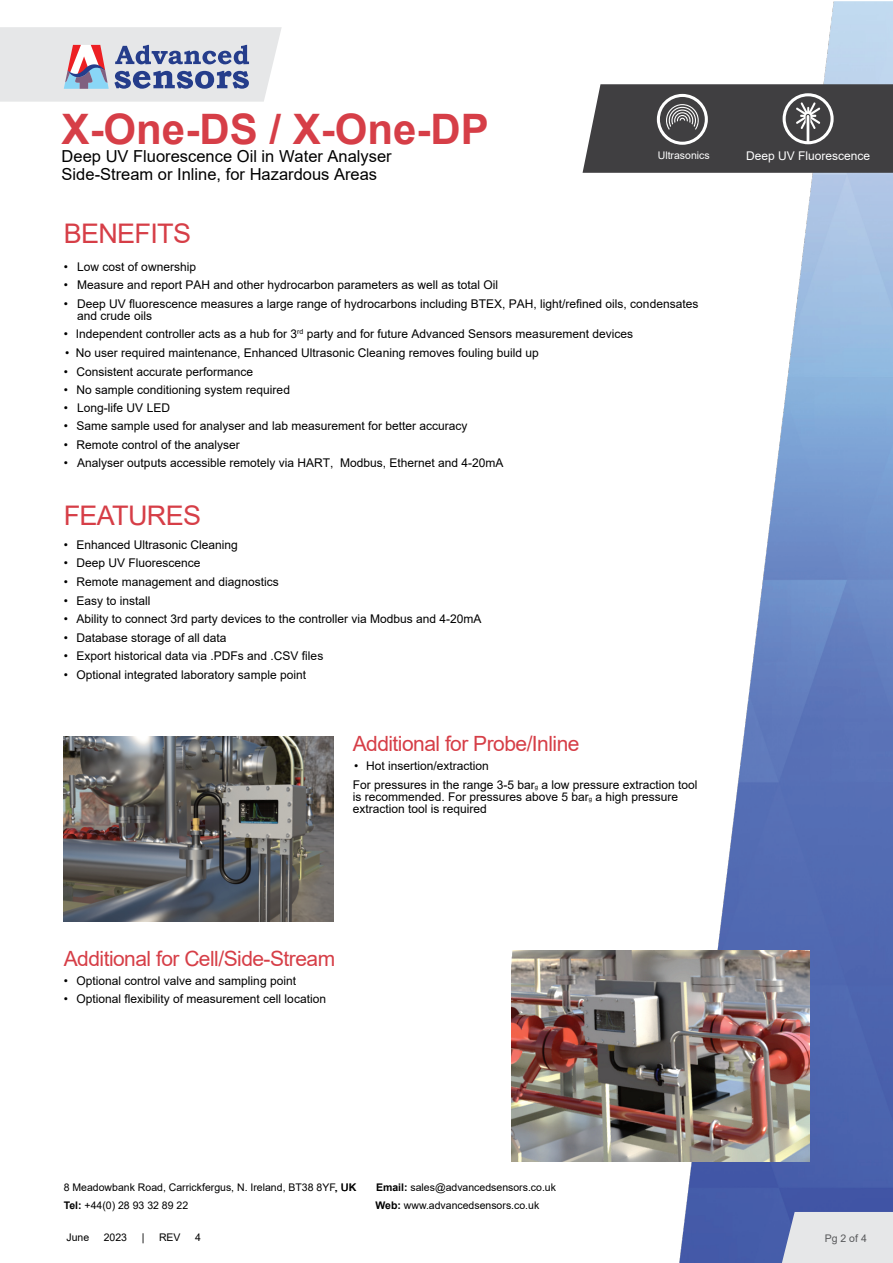
<style>
.page{position:relative;width:893px;height:1263px;background:#fff}
.page>*{position:absolute;margin:0;border:0;box-sizing:border-box;transform-origin:0 0}
.t1{font:700 42px "Arial";color:#d63e47}
.t2{font:27px "Arial";letter-spacing:-.025em;color:#d63e47}
.t3{font:21px "Arial";letter-spacing:-.025em;color:#d63e47}
.t4{font:16.5px/18px "Arial";color:#000}
.t5{font:12px/12px "Arial";color:#000}
.t6{font:12px "Arial";color:#fff}
.t7{font:10.5px/18px "Arial";color:#000}
.t8{font:10.5px "Arial";color:#fff}
.t9{font:10.5px "Arial";letter-spacing:.28em;color:#58595b}
.s1{font-size:6px}
.s2{font-weight:700}
</style>
<div class="page">
<img style="left:680px;top:1px;width:213px;height:1262px">
<div style="left:782px;top:1212px;width:111px;height:51px;background:#e6e7e8"></div>
<img style="left:512px;top:951px;width:297px;height:211px">
<svg style="left:583px;top:84px;width:310px;height:89px;background:#504f51"></svg>
<svg style="left:0;top:27px;width:282px;height:75px;background:#cccdd9"></svg>
<img style="left:64px;top:736px;width:269px;height:186px">
<h1 class="t1" style="left:62px;top:113px;width:429px">X-One-DS / X-One-DP</h1>
<h3 class="t4" style="left:62px;top:148px;width:332px">Deep UV Fluorescence Oil in Water Analyser<br>Side-Stream or Inline, for Hazardous Areas</h3>
<h2 class="t2" style="left:64px;top:223px;width:129px">BENEFITS</h2>
<p class="t8" style="left:658px;top:151px;width:53px">Ultrasonics</p>
<p class="t6" style="left:746px;top:151px;width:126px">Deep UV Fluorescence</p>
<p class="t5" style="left:64px;top:262px;width:134px">• Low cost of ownership</p>
<p class="t5" style="left:64px;top:280px;width:436px">• Measure and report PAH and other hydrocarbon parameters as well as total Oil</p>
<p class="t5" style="left:77px;top:299px;width:623px;text-indent:-14px">• Deep UV fluorescence measures a large range of hydrocarbons including BTEX, PAH, light/refined oils, condensates and crude oils</p>
<p class="t5" style="left:64px;top:329px;width:571px">• Independent controller acts as a hub for 3<sup>rd</sup> party and for future Advanced Sensors measurement devices</p>
<p class="t5" style="left:65px;top:348px;width:475px">• No user required maintenance, Enhanced Ultrasonic Cleaning removes fouling build up</p>
<p class="t5" style="left:64px;top:367px;width:191px">• Consistent accurate performance</p>
<p class="t5" style="left:64px;top:385px;width:228px">• No sample conditioning system required</p>
<p class="t5" style="left:64px;top:403px;width:108px">• Long-life UV LED</p>
<p class="t5" style="left:64px;top:421px;width:405px">• Same sample used for analyser and lab measurement for better accuracy</p>
<p class="t5" style="left:64px;top:440px;width:178px">• Remote control of the analyser</p>
<p class="t5" style="left:64px;top:458px;width:441px">• Analyser outputs accessible remotely via HART, Modbus, Ethernet and 4-20mA</p>
<h2 class="t2" style="left:64px;top:505px;width:139px">FEATURES</h2>
<p class="t5" style="left:64px;top:540px;width:176px">• Enhanced Ultrasonic Cleaning</p>
<p class="t5" style="left:64px;top:558px;width:138px">• Deep UV Fluorescence</p>
<p class="t5" style="left:64px;top:577px;width:216px">• Remote management and diagnostics</p>
<p class="t5" style="left:64px;top:595px;width:88px">• Easy to install</p>
<p class="t5" style="left:64px;top:614px;width:419px">• Ability to connect 3rd party devices to the controller via Modbus and 4-20mA</p>
<p class="t5" style="left:64px;top:633px;width:164px">• Database storage of all data</p>
<p class="t5" style="left:64px;top:651px;width:261px">• Export historical data via .PDFs and .CSV files</p>
<p class="t5" style="left:64px;top:670px;width:244px">• Optional integrated laboratory sample point</p>
<h3 class="t3" style="left:353px;top:736px;width:228px">Additional for Probe/Inline</h3>
<p class="t5" style="left:353px;top:758px;width:346px;line-height:18.6px">• Hot insertion/extraction<br>For pressures in the range 3-5 bar<span class="s1">g</span> a low pressure extraction tool</p>
<p class="t5" style="left:353px;top:791px;width:327px">is recommended. For pressures above 5 bar<span class="s1">g</span> a high pressure extraction tool is required</p>
<h3 class="t3" style="left:64px;top:951px;width:273px">Additional for Cell/Side-Stream</h3>
<p class="t5" style="left:64px;top:975px;width:234px">• Optional control valve and sampling point</p>
<p class="t5" style="left:64px;top:994px;width:264px">• Optional flexibility of measurement cell location</p>
<p class="t7" style="left:64px;top:1179px;width:293px">8 Meadowbank Road, Carrickfergus, N. Ireland, BT38 8YF, UK<br><span class="s2">Tel:</span> +44(0) 28 93 32 89 22</p>
<p class="t7" style="left:375px;top:1179px;width:182px"><span class="s2">Email:</span> sales@advancedsensors.co.uk<br><span class="s2">Web:</span> www.advancedsensors.co.uk</p>
<p class="t7" style="left:66px;top:1229px;width:24px">June</p>
<p class="t7" style="left:104px;top:1229px;width:25px">2023</p>
<p class="t7" style="left:142px;top:1229px;width:4px">|</p>
<p class="t7" style="left:159px;top:1229px;width:23px">REV</p>
<p class="t7" style="left:195px;top:1229px;width:7px">4</p>
<p class="t9" style="left:825px;top:1234px;width:44px">Pg2of4</p>
</div>
